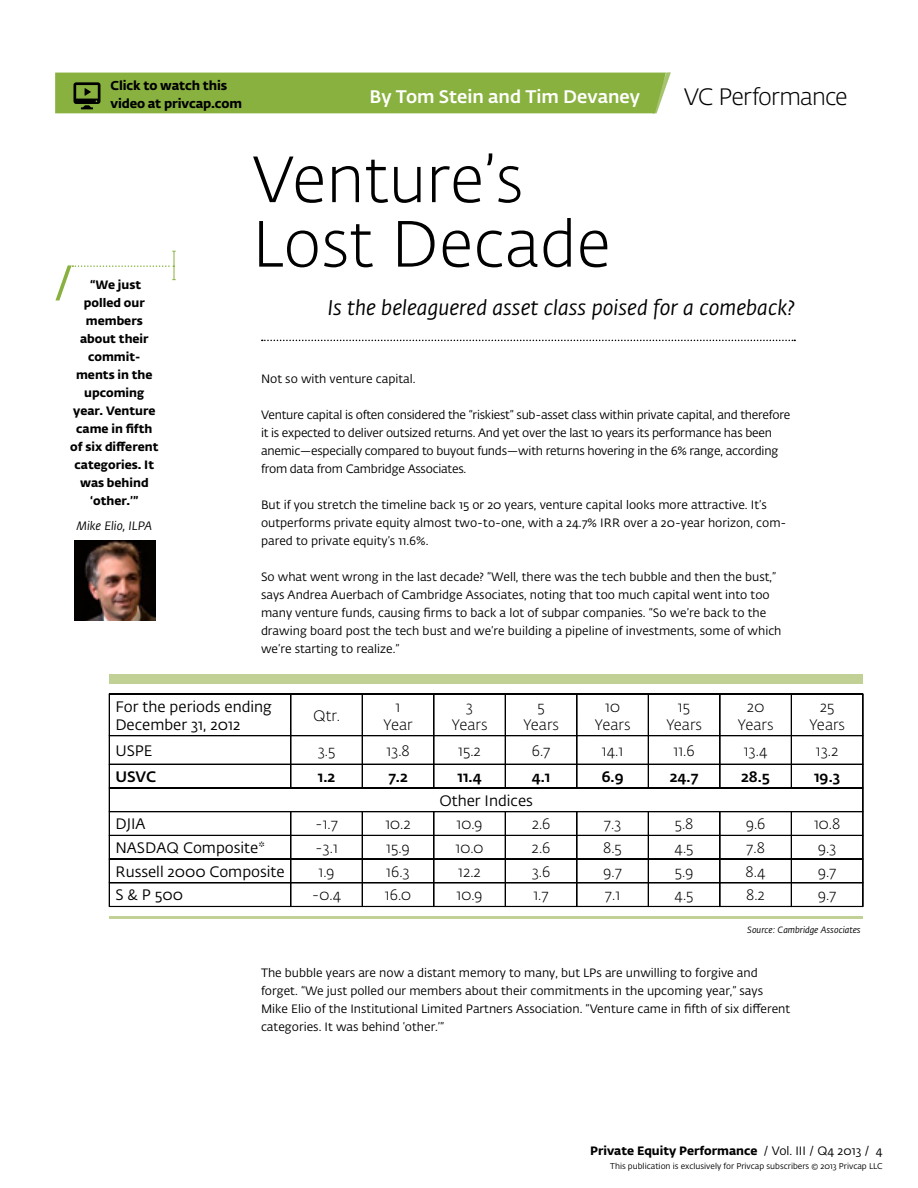
<style>
.page{position:relative;width:918px;height:1188px;background:#fff}
.page>*{position:absolute;margin:0;border:0;box-sizing:border-box;transform-origin:0 0}
.t1{font:300 64.5px/64.5px "Fedra Sans Alt Pro";color:#000}
.t2{font:300 23.55px "Fedra Sans Alt Pro";letter-spacing:-.035em;color:#000}
.t3{font:italic 21px "Fedra Sans Alt Pro";color:#000}
.t4{font:500 18px "Fedra Sans Alt Pro";color:#fff}
.t5{font:300 15px/18px "Fedra Sans Alt Pro";color:#000;text-align:center}
.t6{font:15px/18px "Fedra Sans Alt Pro";color:#000}
.t7{font:500 15px "Fedra Sans Alt Pro";color:#000}
.t8{font:700 12.75px/18px "Fedra Sans Alt Pro";letter-spacing:-.01em;color:#000}
.t9{font:12px/18px "Fedra Sans Alt Pro";color:#000}
.t10{font:12px/18px "Fedra Sans Alt Pro";letter-spacing:-.02em;color:#000}
.t11{font:700 12px/18px "Fedra Sans Alt Pro";color:#000;text-align:center}
.t12{font:italic 12px "Fedra Sans Alt Pro";color:#000}
.t13{font:italic 9px "Fedra Sans Alt Pro";color:#000}
.t14{font:8.25px "Fedra Sans Alt Pro";color:#000}
.s1{font-weight:400}
</style>
<div class="page">
<svg style="left:262px;top:340px;width:533px;height:1px"></svg>
<svg style="left:55px;top:251px;width:121px;height:49px"></svg>
<div style="left:55px;top:72px;width:616px;height:41px;background:#89b13f"></div>
<svg style="left:109px;top:693px;width:754px;height:214px"></svg>
<div style="left:110px;top:674px;width:753px;height:9px;background:#c1d196"></div>
<hr style="left:110px;top:916px;width:753px;height:3px;background:#c1d196">
<img style="left:74px;top:540px;width:81px;height:81px">
<p class="t8" style="left:111px;top:76px;width:133px">Click to watch this video at privcap.com</p>
<h3 class="t4" style="left:369px;top:83px;width:272px">By Tom Stein and Tim Devaney</h3>
<h2 class="t2" style="left:684px;top:81px;width:166px">VC Performance</h2>
<p class="t11" style="left:70px;top:275px;width:90px">“We just polled our members about their commit&shy;ments in the upcoming year. Venture came in fifth of six different categories. It was behind ‘other.’”</p>
<p class="t12" style="left:76px;top:517px;width:77px">Mike Elio, ILPA</p>
<h1 class="t1" style="left:252px;top:146px;width:361px">Venture’s<br>Lost Decade</h1>
<h3 class="t3" style="left:327px;top:293px;width:469px">Is the beleaguered asset class poised for a comeback?</h3>
<p class="t9" style="left:261px;top:370px;width:156px">Not so with venture capital.</p>
<p class="t10" style="left:261px;top:406px;width:531px">Venture capital is often considered the “riskiest” sub-asset class within private capital, and therefore it is expected to deliver outsized returns. And yet over the last 10 years its performance has been anemic—especially compared to buyout funds—with returns hovering in the 6% range, according from data from Cambridge Associates.</p>
<p class="t9" style="left:261px;top:496px;width:527px">But if you stretch the timeline back 15 or 20 years, venture capital looks more attractive. It’s outperforms private equity almost two-to-one, with a 24.7% IRR over a 20-year horizon, com&shy;pared to private equity’s 11.6%.</p>
<p class="t9" style="left:261px;top:568px;width:522px">So what went wrong in the last decade? “Well, there was the tech bubble and then the bust,” says Andrea Auerbach of Cambridge Associates, noting that too much capital went into too many venture funds, causing firms to back a lot of subpar companies. “So we’re back to the drawing board post the tech bust and we’re building a pipeline of investments, some of which we’re starting to realize.”</p>
<p class="t6" style="left:115px;top:697px;width:158px">For the periods ending<br>December 31, 2012</p>
<p class="t5" style="left:313px;top:706px;width:28px">Qtr.</p>
<p class="t5" style="left:383px;top:697px;width:31px">1<br>Year</p>
<p class="t5" style="left:452px;top:697px;width:38px">3<br>Years</p>
<p class="t5" style="left:523px;top:697px;width:38px">5<br>Years</p>
<p class="t5" style="left:595px;top:697px;width:38px">10<br>Years</p>
<p class="t5" style="left:666px;top:697px;width:38px">15<br>Years</p>
<p class="t5" style="left:738px;top:697px;width:38px">20<br>Years</p>
<p class="t5" style="left:809px;top:697px;width:38px">25<br>Years</p>
<p class="t6" style="left:115px;top:741px;width:39px">USPE</p>
<p class="t5" style="left:318px;top:741px;width:19px">3.5</p>
<p class="t5" style="left:386px;top:741px;width:25px">13.8</p>
<p class="t5" style="left:458px;top:741px;width:24px">15.2</p>
<p class="t5" style="left:532px;top:741px;width:20px">6.7</p>
<p class="t5" style="left:602px;top:741px;width:23px">14.1</p>
<p class="t5" style="left:674px;top:741px;width:23px">11.6</p>
<p class="t5" style="left:744px;top:741px;width:25px">13.4</p>
<p class="t5" style="left:816px;top:741px;width:24px">13.2</p>
<p class="t7" style="left:115px;top:765px;width:42px">USVC</p>
<p class="t7" style="left:318px;top:765px;width:19px">1.2</p>
<p class="t7" style="left:388px;top:765px;width:21px">7.2</p>
<p class="t7" style="left:458px;top:765px;width:26px">11.4</p>
<p class="t7" style="left:532px;top:765px;width:20px">4.1</p>
<p class="t7" style="left:601px;top:765px;width:24px">6.9</p>
<p class="t7" style="left:670px;top:765px;width:30px">24.7</p>
<p class="t7" style="left:741px;top:765px;width:30px">28.5</p>
<p class="t7" style="left:814px;top:765px;width:28px">19.3</p>
<p class="t6" style="left:439px;top:791px;width:95px">Other Indices</p>
<p class="t6" style="left:115px;top:815px;width:32px">DJIA</p>
<p class="t5" style="left:315px;top:815px;width:24px">-1.7</p>
<p class="t5" style="left:385px;top:815px;width:27px">10.2</p>
<p class="t5" style="left:457px;top:815px;width:27px">10.9</p>
<p class="t5" style="left:532px;top:815px;width:20px">2.6</p>
<p class="t5" style="left:604px;top:815px;width:19px">7.3</p>
<p class="t5" style="left:675px;top:815px;width:20px">5.8</p>
<p class="t5" style="left:746px;top:815px;width:21px">9.6</p>
<p class="t5" style="left:814px;top:815px;width:28px">10.8</p>
<p class="t6" style="left:115px;top:838px;width:151px">NASDAQ Composite*</p>
<p class="t5" style="left:315px;top:839px;width:24px">-3.1</p>
<p class="t5" style="left:386px;top:839px;width:25px">15.9</p>
<p class="t5" style="left:456px;top:839px;width:29px">10.0</p>
<p class="t5" style="left:532px;top:839px;width:20px">2.6</p>
<p class="t5" style="left:603px;top:839px;width:20px">8.5</p>
<p class="t5" style="left:675px;top:839px;width:21px">4.5</p>
<p class="t5" style="left:746px;top:839px;width:20px">7.8</p>
<p class="t5" style="left:818px;top:839px;width:20px">9.3</p>
<p class="t6" style="left:115px;top:862px;width:171px">Russell 2000 Composite</p>
<p class="t5" style="left:319px;top:862px;width:18px">1.9</p>
<p class="t5" style="left:386px;top:862px;width:25px">16.3</p>
<p class="t5" style="left:458px;top:862px;width:24px">12.2</p>
<p class="t5" style="left:532px;top:862px;width:20px">3.6</p>
<p class="t5" style="left:603px;top:862px;width:20px">9.7</p>
<p class="t5" style="left:675px;top:862px;width:20px">5.9</p>
<p class="t5" style="left:746px;top:862px;width:21px">8.4</p>
<p class="t5" style="left:818px;top:862px;width:20px">9.7</p>
<p class="t6" style="left:115px;top:886px;width:69px">S &amp; P 500</p>
<p class="t5" style="left:312px;top:886px;width:31px">-0.4</p>
<p class="t5" style="left:385px;top:886px;width:28px">16.0</p>
<p class="t5" style="left:457px;top:886px;width:27px">10.9</p>
<p class="t5" style="left:533px;top:886px;width:17px">1.7</p>
<p class="t5" style="left:605px;top:886px;width:17px">7.1</p>
<p class="t5" style="left:675px;top:886px;width:21px">4.5</p>
<p class="t5" style="left:746px;top:886px;width:20px">8.2</p>
<p class="t5" style="left:818px;top:886px;width:20px">9.7</p>
<p class="t13" style="left:747px;top:924px;width:115px">Source: Cambridge Associates</p>
<p class="t9" style="left:261px;top:964px;width:531px">The bubble years are now a distant memory to many, but LPs are unwilling to forgive and forget. “We just polled our members about their commitments in the upcoming year,” says Mike Elio of the Institutional Limited Partners Association. “Venture came in fifth of six different categories. It was behind ‘other.’”</p>
<p class="t11" style="left:590px;top:1141px;width:294px">Private Equity Performance <span class="s1">/ Vol. III / Q4 2013 / 4</span></p>
<p class="t14" style="left:610px;top:1160px;width:274px">This publication is exclusively for Privcap subscribers © 2013 Privcap LLC</p>
</div>
